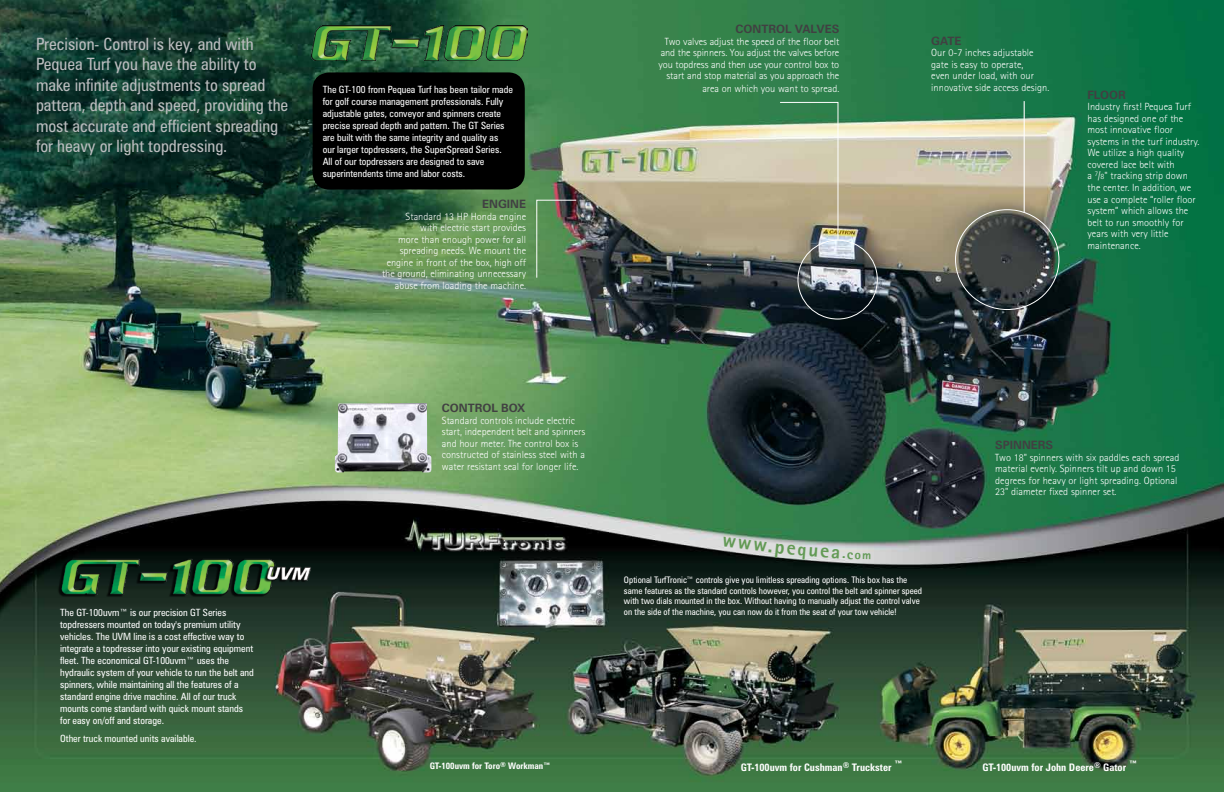
<style>
.page{position:relative;width:1224px;height:792px;background:#fff}
.page>*{position:absolute;margin:0;border:0;box-sizing:border-box;transform-origin:0 0}
.t1{font:condensed 17px/20.4px "Zurich BT";color:#babcbe}
.t2{font:700 11.6px "Zurich BT";color:#414042}
.t3{font:300 10.4px/11.5px "Rotis Sans Serif";color:#fff}
.t4{font:700 condensed 10.4px "Zurich BT";color:#fff}
.t5{font:condensed 10px/12px "Zurich BT";color:#fff}
.t6{font:condensed 9px/10.8px "Zurich BT";color:#fff}
.t7{font:700 condensed 9px "Zurich BT";color:#fff}
.s1{font-size:8.1px}
</style>
<div class="page">
<img style="left:0;top:0;width:1224px;height:792px">
<img style="left:36px;top:553px;width:292px;height:44px">
<img style="left:312px;top:26px;width:216px;height:35px">
<div style="left:798px;top:240px;width:80px;height:79px;border:1px solid #fff;border-radius:50%"></div>
<svg style="left:779px;top:102px;width:60px;height:138px;background:#b1b596"></svg>
<hr style="left:1024px;top:101px;width:1px;height:112px;background:#fff">
<img style="left:536px;top:200px;width:41px;height:78px">
<div style="left:313px;top:72px;width:212px;height:117px;background:#000;border-radius:17px"></div>
<img style="left:335px;top:403px;width:96px;height:70px">
<svg style="left:722px;top:537px;width:149px;height:23px;background:#a9b4ae"></svg>
<h1 class="t1" style="left:36px;top:34px;width:254px">Precision- Control is key, and with Pequea Turf you have the ability to make infinite adjustments to spread pattern, depth and speed, providing the most accurate and efficient spreading for heavy or light topdressing.</h1>
<p class="t5" style="left:323px;top:83px;width:192px">The GT-100 from Pequea Turf has been tailor made for golf course management professionals. Fully adjustable gates, conveyor and spinners create precise spread depth and pattern. The GT Series are built with the same integrity and quality as our larger topdressers, the SuperSpread Series.<br>All of our topdressers are designed to save superintendents time and labor costs.</p>
<p class="t2" style="left:482px;top:197px;width:45px">ENGINE</p>
<p class="t3" style="left:382px;top:210px;width:146px;text-align:right">Standard 13 HP Honda engine<br>with electric start provides<br>more than enough power for all spreading needs. We mount the engine in front of the box, high off the ground, eliminating unnecessary abuse from loading the machine.</p>
<p class="t2" style="left:736px;top:22px;width:105px">CONTROL VALVES</p>
<p class="t3" style="left:659px;top:35px;width:182px;text-align:right">Two valves adjust the speed of the floor belt and the spinners. You adjust the valves before you topdress and then use your control box to start and stop material as you approach the</p>
<p class="t3" style="left:702px;top:82px;width:138px">area on which you want to spread.</p>
<p class="t2" style="left:931px;top:33px;width:32px">GATE</p>
<p class="t3" style="left:931px;top:47px;width:119px">Our 0-7 inches adjustable gate is easy to operate,<br>even under load, with our innovative side access design.</p>
<p class="t2" style="left:1088px;top:87px;width:40px">FLOOR</p>
<p class="t3" style="left:1088px;top:101px;width:113px">Industry first! Pequea Turf has designed one of the most innovative floor systems in the turf industry.<br>We utilize a high quality covered lace belt with<br>a <sup>7</sup>/<span class="s1">8</span>" tracking strip down the center. In addition, we use a complete “roller floor system” which allows the belt to run smoothly for years with very little maintenance.</p>
<p class="t2" style="left:442px;top:401px;width:85px">CONTROL BOX</p>
<p class="t3" style="left:442px;top:415px;width:145px">Standard controls include electric start, independent belt and spinners and hour meter. The control box is constructed of stainless steel with a water resistant seal for longer life.</p>
<p class="t6" style="left:624px;top:574px;width:300px">Optional TurfTronic™ controls give you limitless spreading options. This box has the same features as the standard controls however, you control the belt and spinner speed with two dials mounted in the box. Without having to manually adjust the control valve</p>
<p class="t5" style="left:60px;top:607px;width:168px">The GT-100uvm™ is our precision GT Series</p>
<p class="t6" style="left:624px;top:607px;width:274px">on the side of the machine, you can now do it from the seat of your tow vehicle!</p>
<p class="t5" style="left:60px;top:619px;width:195px">topdressers mounted on today's premium utility vehicles. The UVM line is a cost effective way to integrate a topdresser into your existing equipment fleet. The economical GT-100uvm™ uses the hydraulic system of your vehicle to run the belt and spinners, while maintaining all the features of a standard engine drive machine. All of our truck mounts come standard with quick mount stands for easy on/off and storage.</p>
<p class="t5" style="left:60px;top:733px;width:138px">Other truck mounted units available.</p>
<p class="t2" style="left:995px;top:438px;width:59px">SPINNERS</p>
<p class="t3" style="left:995px;top:452px;width:186px">Two 18" spinners with six paddles each spread material evenly. Spinners tilt up and down 15 degrees for heavy or light spreading. Optional 23" diameter fixed spinner set.</p>
<p class="t7" style="left:430px;top:761px;width:123px">GT-100uvm for Toro<sup>®</sup> Workman™</p>
<p class="t4" style="left:741px;top:760px;width:163px">GT-100uvm for Cushman<sup>®</sup> Truckster ™</p>
<p class="t4" style="left:1129px;top:758px;width:10px">™</p>
<p class="t4" style="left:983px;top:761px;width:145px">GT-100uvm for John Deere<sup>®</sup> Gator</p>
</div>
